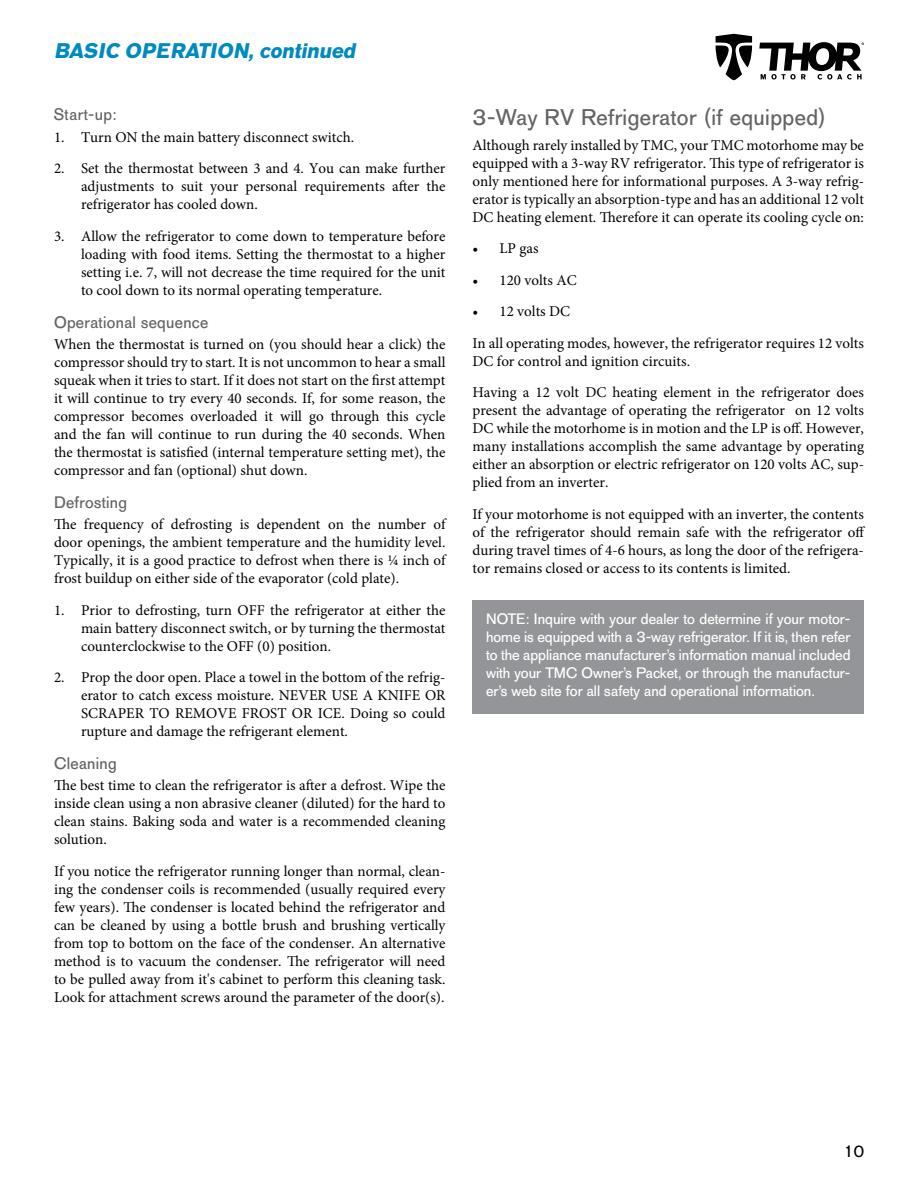
<style>
.page{position:relative;width:918px;height:1188px;background:#fff}
.page>*{position:absolute;margin:0;border:0;box-sizing:border-box;transform-origin:0 0}
.t1{font:22.5px "AG Old Face";letter-spacing:.02em;color:#636466}
.t2{font:italic 700 21px "AG Old Face";color:#008bc0}
.t3{font:16.5px "AG Old Face";letter-spacing:.02em;color:#636466}
.t4{font:16.5px "AG Old Face";color:#000}
.t5{font:15px/18px "Minion Pro";color:#000;text-align:justify}
.t6{font:15px/18px "AG Old Face";color:#fff;text-align:justify}
</style>
<div class="page">
<svg style="left:716px;top:34px;width:36px;height:46px"></svg>
<svg style="left:759px;top:42px;width:105px;height:38px"></svg>
<div style="left:472px;top:600px;width:392px;height:114px;background:#939598"></div>
<h2 class="t2" style="left:54px;top:38px;width:307px">BASIC OPERATION, continued</h2>
<p class="t3" style="left:54px;top:105px;width:64px">Start-up:</p>
<p class="t5" style="left:54px;top:128px;width:302px">1. Turn ON the main battery disconnect switch.</p>
<p class="t5" style="left:81px;top:159px;width:366px;text-indent:-27px">2. Set the thermostat between 3 and 4. You can make further adjustments to suit your personal requirements after the refrigerator has cooled down.</p>
<p class="t5" style="left:81px;top:227px;width:366px;text-indent:-27px">3. Allow the refrigerator to come down to temperature before loading with food items. Setting the thermostat to a higher setting i.e. 7, will not decrease the time required for the unit to cool down to its normal operating temperature.</p>
<p class="t3" style="left:54px;top:312px;width:156px">Operational sequence</p>
<p class="t5" style="left:54px;top:335px;width:393px">When the thermostat is turned on (you should hear a click) the compressor should try to start. It is not uncommon to hear a small squeak when it tries to start. If it does not start on the first attempt it will continue to try every 40 seconds. If, for some reason, the compressor becomes overloaded it will go through this cycle and the fan will continue to run during the 40 seconds. When the thermostat is satisfied (internal temperature setting met), the compressor and fan (optional) shut down.</p>
<p class="t3" style="left:54px;top:493px;width:75px">Defrosting</p>
<p class="t5" style="left:54px;top:515px;width:393px">The frequency of defrosting is dependent on the number of door openings, the ambient temperature and the humidity level.<br>Typically, it is a good practice to defrost when there is ¼ inch of frost buildup on either side of the evaporator (cold plate).</p>
<p class="t5" style="left:81px;top:601px;width:366px;text-indent:-27px">1. Prior to defrosting, turn OFF the refrigerator at either the main battery disconnect switch, or by turning the thermostat counterclockwise to the OFF (0) position.</p>
<p class="t5" style="left:81px;top:668px;width:366px;text-indent:-27px">2. Prop the door open. Place a towel in the bottom of the refrig&shy;erator to catch excess moisture. NEVER USE A KNIFE OR SCRAPER TO REMOVE FROST OR ICE. Doing so could rupture and damage the refrigerant element.</p>
<p class="t3" style="left:54px;top:754px;width:64px">Cleaning</p>
<p class="t5" style="left:54px;top:777px;width:393px">The best time to clean the refrigerator is after a defrost. Wipe the inside clean using a non abrasive cleaner (diluted) for the hard to clean stains. Baking soda and water is a recommended cleaning solution.</p>
<p class="t5" style="left:54px;top:862px;width:393px">If you notice the refrigerator running longer than normal, clean&shy;ing the condenser coils is recommended (usually required every few years). The condenser is located behind the refrigerator and can be cleaned by using a bottle brush and brushing vertically from top to bottom on the face of the condenser. An alternative method is to vacuum the condenser. The refrigerator will need to be pulled away from it's cabinet to perform this cleaning task.<br>Look for attachment screws around the parameter of the door(s).</p>
<h1 class="t1" style="left:472px;top:104px;width:355px">3-Way RV Refrigerator (if equipped)</h1>
<p class="t5" style="left:472px;top:136px;width:393px">Although rarely installed by TMC, your TMC motorhome may be equipped with a 3-way RV refrigerator. This type of refrigerator is only mentioned here for informational purposes. A 3-way refrig&shy;erator is typically an absorption-type and has an additional 12 volt DC heating element. Therefore it can operate its cooling cycle on:</p>
<p class="t5" style="left:472px;top:239px;width:68px">• LP gas</p>
<p class="t5" style="left:472px;top:271px;width:106px">• 120 volts AC</p>
<p class="t5" style="left:472px;top:296px;width:393px;line-height:31.5px">• 12 volts DC<br>In all operating modes, however, the refrigerator requires 12 volts</p>
<p class="t5" style="left:472px;top:345px;width:393px;line-height:31.5px">DC for control and ignition circuits.<br>Having a 12 volt DC heating element in the refrigerator does</p>
<p class="t5" style="left:472px;top:401px;width:393px">present the advantage of operating the refrigerator on 12 volts DC while the motorhome is in motion and the LP is off. However, many installations accomplish the same advantage by operating either an absorption or electric refrigerator on 120 volts AC, sup&shy;plied from an inverter.</p>
<p class="t5" style="left:472px;top:505px;width:394px">If your motorhome is not equipped with an inverter, the contents of the refrigerator should remain safe with the refrigerator off during travel times of 4-6 hours, as long the door of the refrigera&shy;tor remains closed or access to its contents is limited.</p>
<p class="t6" style="left:486px;top:610px;width:366px">NOTE: Inquire with your dealer to determine if your motor&shy;home is equipped with a 3-way refrigerator. If it is, then refer to the appliance manufacturer’s information manual included with your TMC Owner’s Packet, or through the manufactur&shy;er’s web site for all safety and operational information.</p>
<p class="t4" style="left:843px;top:1141px;width:22px">10</p>
</div>
